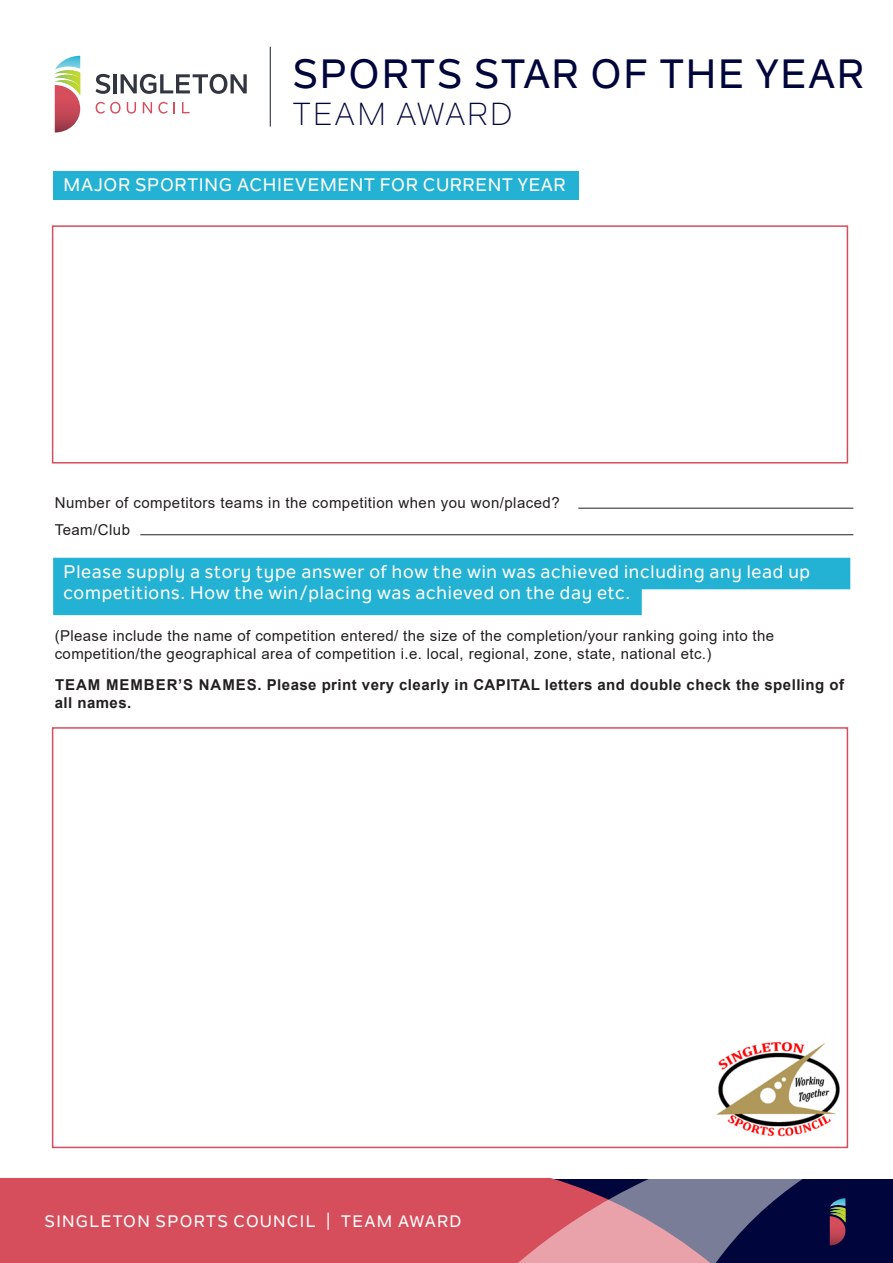
<style>
.page{position:relative;width:893px;height:1263px;background:#fff}
.page>*{position:absolute;margin:0;border:0;box-sizing:border-box;transform-origin:0 0}
.t1{font:500 40.5px "Nolan Next";letter-spacing:.045em;color:#00063b}
.t2{font:31.5px "Nolan Next";letter-spacing:.05em;color:#00063b}
.t3{font:500 18px/21.6px "Nolan Next";letter-spacing:.04em;color:#fff}
.t4{font:500 16.5px "Nolan Next";letter-spacing:.08em;color:#fff}
.t5{font:15px/27px "Arial";letter-spacing:.025em;color:#231f20}
.t6{font:700 15px/18px "Arial";letter-spacing:.03em;color:#231f20}
</style>
<div class="page">
<div style="left:53px;top:171px;width:525px;height:28px;background:#23b2d3"></div>
<svg style="left:53px;top:558px;width:797px;height:57px;background:#3cbbd8"></svg>
<div style="left:282px;top:1179px;width:611px;height:84px;background:#00063b"></div>
<div style="left:0;top:1178px;width:518px;height:85px;background:#d64e5b"></div>
<svg style="left:518px;top:1178px;width:285px;height:85px"></svg>
<svg style="left:830px;top:1198px;width:15px;height:47px"></svg>
<svg style="left:96px;top:74px;width:14px;height:20px"></svg>
<hr style="left:114px;top:74px;width:3px;height:19px;background:#323640">
<svg style="left:121px;top:74px;width:126px;height:20px"></svg>
<svg style="left:96px;top:102px;width:25px;height:12px"></svg>
<svg style="left:127px;top:102px;width:9px;height:12px"></svg>
<svg style="left:143px;top:102px;width:9px;height:11px"></svg>
<svg style="left:158px;top:102px;width:10px;height:12px"></svg>
<svg style="left:182px;top:102px;width:8px;height:11px"></svg>
<svg style="left:55px;top:56px;width:25px;height:77px"></svg>
<hr style="left:270px;top:47px;width:1px;height:79px;background:#323640">
<img style="left:716px;top:1038px;width:133px;height:100px">
<div style="left:52px;top:225px;width:796px;height:238px;border:2px solid #d64e5b"></div>
<div style="left:52px;top:727px;width:796px;height:421px;border:2px solid #d64e5b"></div>
<hr style="left:578px;top:508px;width:275px;height:1px;background:#231f20">
<hr style="left:140px;top:534px;width:713px;height:1px;background:#231f20">
<p class="t1" style="left:292px;top:49px;width:573px">SPORTS STAR OF THE YEAR</p>
<p class="t2" style="left:292px;top:95px;width:222px">TEAM AWARD</p>
<p class="t3" style="left:64px;top:174px;width:503px">MAJOR SPORTING ACHIEVEMENT FOR CURRENT YEAR</p>
<p class="t5" style="left:55px;top:490px;width:506px">Number of competitors teams in the competition when you won/placed?<br>Team/Club</p>
<p class="t3" style="left:64px;top:561px;width:748px">Please supply a story type answer of how the win was achieved including any lead up competitions. How the win/placing was achieved on the day etc.</p>
<p class="t5" style="left:55px;top:627px;width:721px;line-height:18px">(Please include the name of competition entered/ the size of the completion/your ranking going into the competition/the geographical area of competition i.e. local, regional, zone, state, national etc.)</p>
<p class="t6" style="left:55px;top:676px;width:791px">TEAM MEMBER’S NAMES. Please print very clearly in CAPITAL letters and double check the spelling of all names.</p>
<p class="t4" style="left:45px;top:1211px;width:418px">SINGLETON SPORTS COUNCIL | TEAM AWARD</p>
</div>
